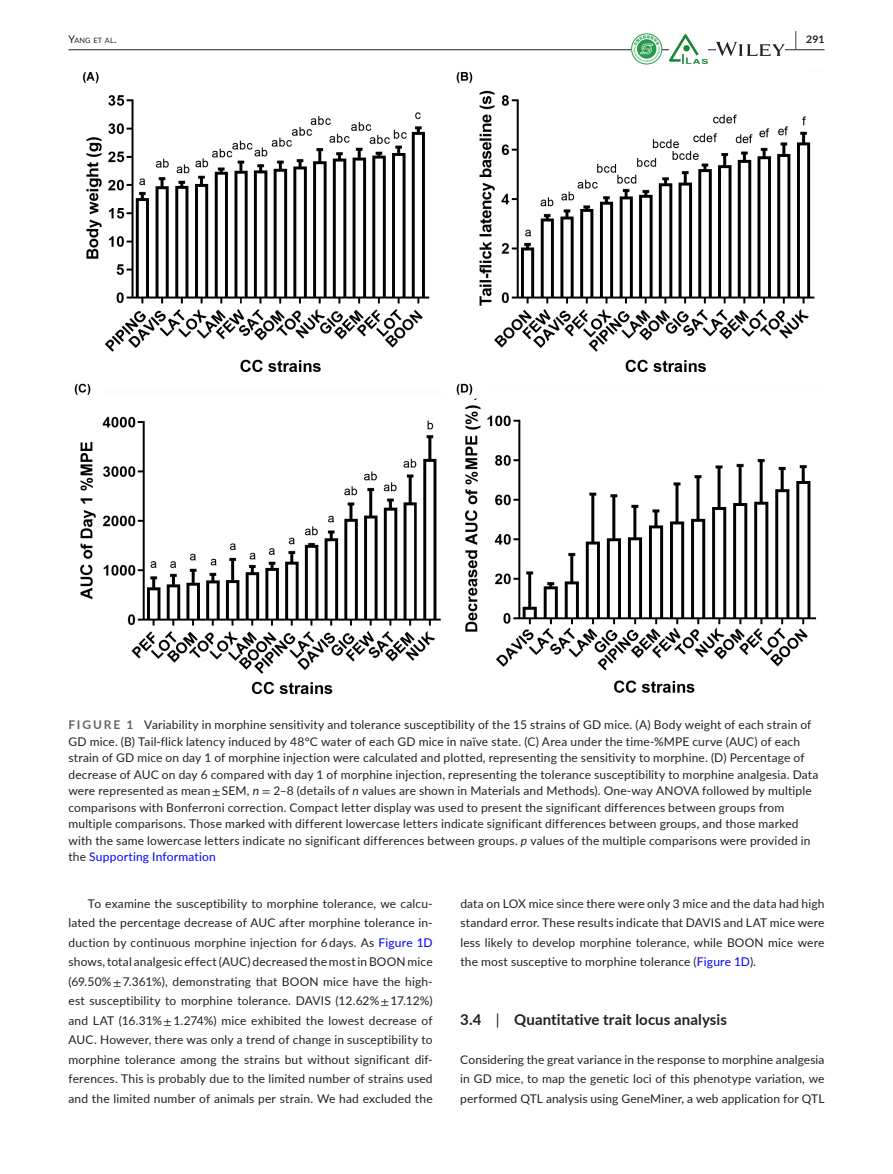
<style>
.page{position:relative;width:893px;height:1174px;background:#fff}
.page>*{position:absolute;margin:0;border:0;box-sizing:border-box;transform-origin:0 0}
.t1{font:700 15px "Lato";letter-spacing:.01em;color:#231f20}
.t2{font:12px/19.5px "Lato";letter-spacing:.015em;color:#231f20;text-align:justify}
.t3{font:700 10.5px "Lato";color:#231f20}
.t4{font:7.35px "Lato";letter-spacing:.03em;color:#231f20}
.s1{font-size:10.5px}
.s2{font-size:19.5px}
.s3{font-weight:700;color:#636366}
.s4{font-family:"STIX"}
.s5{font-style:italic}
.s6{color:#00f}
.s7{font-weight:400}
</style>
<div class="page">
<hr style="left:68px;top:49px;width:756px;height:1px;background:#231f20">
<svg style="left:631px;top:34px;width:31px;height:30px"></svg>
<svg style="left:632px;top:34px;width:30px;height:30px"></svg>
<div style="left:631px;top:34px;width:31px;height:30px;border:1px solid #239b49;border-radius:50%"></div>
<svg style="left:634px;top:35px;width:26px;height:27px"></svg>
<img style="left:669px;top:34px;width:39px;height:30px">
<svg style="left:716px;top:42px;width:69px;height:14px"></svg>
<img style="left:74px;top:72px;width:743px;height:623px">
<p class="t4" style="left:68px;top:35px;width:50px"><span class="s1">Y</span>ANG ET AL<span class="s1">.</span></p>
<p class="t3" style="left:795px;top:31px;width:31px"><span class="s2">|</span> 291</p>
<p class="t2" style="left:68px;top:716px;width:752px;line-height:16.5px;text-align:left"><span class="s3">FIGURE 1</span> Variability in morphine sensitivity and tolerance susceptibility of the 15 strains of GD mice. (A) Body weight of each strain of GD mice. (B) Tail-flick latency induced by 48°C water of each GD mice in naïve state. (C) Area under the time-%MPE curve (AUC) of each strain of GD mice on day 1 of morphine injection were calculated and plotted, representing the sensitivity to morphine. (D) Percentage of decrease of AUC on day 6 compared with day 1 of morphine injection, representing the tolerance susceptibility to morphine analgesia. Data were represented as mean <span class="s4">±</span> SEM, <span class="s5">n</span> <span class="s4">=</span> 2–8 (details of <span class="s5">n</span> values are shown in Materials and Methods). One-way ANOVA followed by multiple comparisons with Bonferroni correction. Compact letter display was used to present the significant differences between groups from multiple comparisons. Those marked with different lowercase letters indicate significant differences between groups, and those marked with the same lowercase letters indicate no significant differences between groups. <span class="s5">p</span> values of the multiple comparisons were provided in the <span class="s6">Supporting Information</span></p>
<p class="t2" style="left:68px;top:893px;width:366px;text-indent:20px">To examine the susceptibility to morphine tolerance, we calcu&shy;lated the percentage decrease of AUC after morphine tolerance in&shy;duction by continuous morphine injection for 6 days. As <span class="s6">Figure 1D </span>shows, total analgesic effect (AUC) decreased the most in BOON mice (69.50% <span class="s4">±</span> 7.361%), demonstrating that BOON mice have the high&shy;est susceptibility to morphine tolerance. DAVIS (12.62% <span class="s4">±</span> 17.12%) and LAT (16.31% <span class="s4">±</span> 1.274%) mice exhibited the lowest decrease of AUC. However, there was only a trend of change in susceptibility to morphine tolerance among the strains but without significant dif&shy;ferences. This is probably due to the limited number of strains used and the limited number of animals per strain. We had excluded the</p>
<p class="t2" style="left:460px;top:893px;width:366px">data on LOX mice since there were only 3 mice and the data had high standard error. These results indicate that DAVIS and LAT mice were less likely to develop morphine tolerance, while BOON mice were the most susceptive to morphine tolerance (<span class="s6">Figure 1D</span>).</p>
<p class="t1" style="left:460px;top:1008px;width:268px">3.4 <span class="s7">|</span> Quantitative trait locus analysis</p>
<p class="t2" style="left:460px;top:1049px;width:366px">Considering the great variance in the response to morphine analgesia in GD mice, to map the genetic loci of this phenotype variation, we performed QTL analysis using GeneMiner, a web application for QTL</p>
</div>
